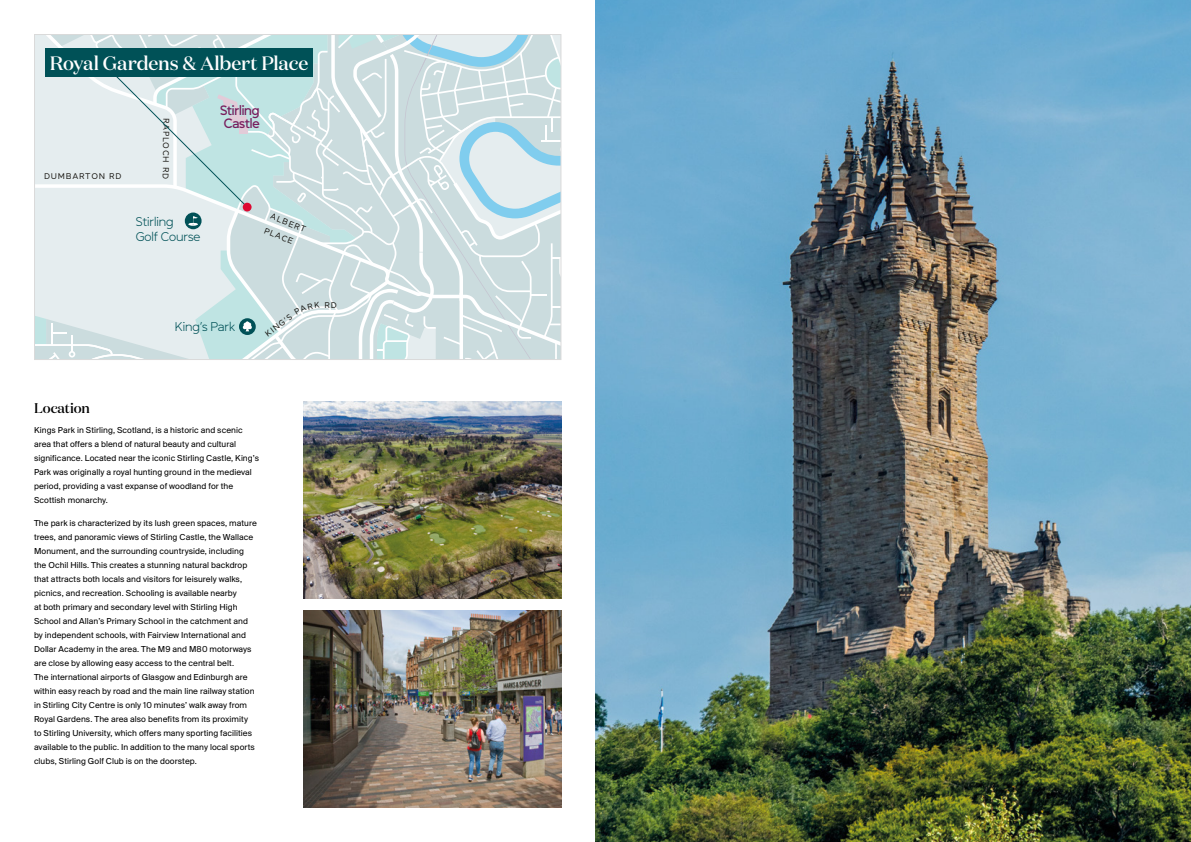
<style>
.page{position:relative;width:1191px;height:842px;background:#fff}
.page>*{position:absolute;margin:0;border:0;box-sizing:border-box;transform-origin:0 0}
.t1{font:500 19.3px "Domaine Disp";letter-spacing:-.01em;color:#fff}
.t2{font:500 14px "Domaine Disp";color:#000}
.t3{font:500 13.6px/12.6px "Daikon";letter-spacing:-.06em;color:#781f5e}
.t4{font:300 12.6px/15.1px "Daikon";letter-spacing:-.06em;color:#005157}
.t5{font:9px/14px "Suisse BP Intl";letter-spacing:.005em;color:#000}
.t6{font:8.3px/15.8px "Daikon";letter-spacing:.09em;color:#13110c}
</style>
<div class="page">
<img style="left:303px;top:401px;width:258px;height:198px">
<img style="left:303px;top:610px;width:258px;height:198px">
<img style="left:595px;top:0;width:596px;height:842px">
<svg style="left:35px;top:35px;width:526px;height:325px;background:#cbdee0"></svg>
<h1 class="t1" style="left:50px;top:51px;width:260px">Royal Gardens &amp; Albert Place</h1>
<p class="t6" style="left:44px;top:168px;width:79px">DUMBARTON RD</p>
<p class="t6" style="left:174px;top:118px;width:63px;rotate:90deg">RAPLOCH RD</p>
<h3 class="t4" style="left:136px;top:213px;width:67px">Stirling<br>Golf Course</h3>
<h3 class="t3" style="left:220px;top:103px;width:42px">Stirling<br>Castle</h3>
<p class="t6" style="left:273px;top:208px;width:39px;rotate:22deg">ALBERT<br>PLACE</p>
<h3 class="t4" style="left:175px;top:318px;width:62px">King’s Park</h3>
<p class="t6" style="left:261px;top:328px;width:33px;rotate:-37deg">KING’S</p>
<p class="t6" style="left:324px;top:297px;width:14px">RD</p>
<h2 class="t2" style="left:34px;top:400px;width:57px">Location</h2>
<p class="t5" style="left:34px;top:423px;width:226px">Kings Park in Stirling, Scotland, is a historic and scenic area that offers a blend of natural beauty and cultural significance. Located near the iconic Stirling Castle, King’s Park was originally a royal hunting ground in the medieval period, providing a vast expanse of woodland for the Scottish monarchy.</p>
<p class="t5" style="left:34px;top:515px;width:224px">The park is characterized by its lush green spaces, mature trees, and panoramic views of Stirling Castle, the Wallace Monument, and the surrounding countryside, including the Ochil Hills. This creates a stunning natural backdrop that attracts both locals and visitors for leisurely walks, picnics, and recreation. Schooling is available nearby<br>at both primary and secondary level with Stirling High School and Allan’s Primary School in the catchment and by independent schools, with Fairview International and Dollar Academy in the area. The M9 and M80 motorways are close by allowing easy access to the central belt.<br>The international airports of Glasgow and Edinburgh are within easy reach by road and the main line railway station in Stirling City Centre is only 10 minutes’ walk away from Royal Gardens. The area also benefits from its proximity to Stirling University, which offers many sporting facilities available to the public. In addition to the many local sports clubs, Stirling Golf Club is on the doorstep.</p>
<p class="t6" style="left:192px;top:660px;width:58px;rotate:-19deg">GATESIDE R</p>
</div>
